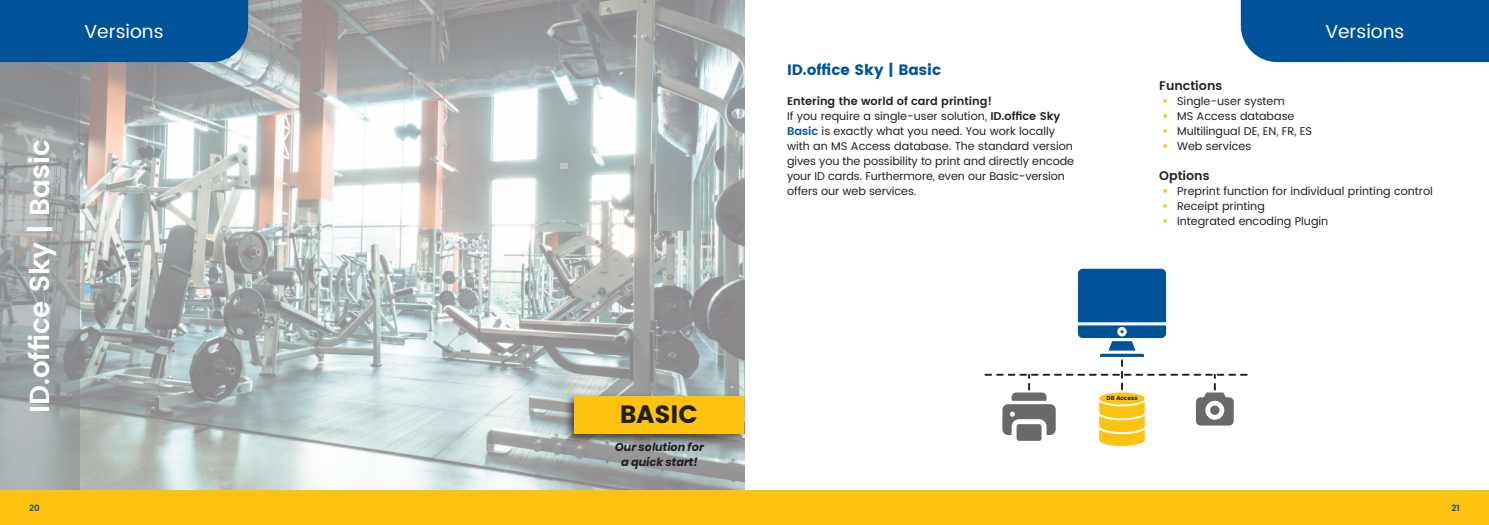
<style>
.page{position:relative;width:1489px;height:525px;background:#fff}
.page>*{position:absolute;margin:0;border:0;box-sizing:border-box;transform-origin:0 0}
.Produkttext{font:600 27.5px "Poppins";color:#fff}
.t1{font:25px "Poppins";color:#231f20}
.Seitenheadline_links{font:18.75px "Poppins";color:#fff}
.Überschrift_2{font:15px "Poppins";color:#015399}
.Fließtext{font:600 12.5px "Poppins";color:#231f20}
.Fließtext-2{font:11.25px/15px "Poppins";color:#231f20}
.Fließtext-3{font:600 11.25px "Poppins";color:#231f20}
.Fließtext-4{font:italic 700 11.25px/15px "Poppins";color:#231f20;text-align:center}
.Seitenzahl{font:600 8.75px "Poppins";color:#015399}
.t2{font:700 5.75px "Poppins";color:#231f20}
.s1{font-weight:600}
.s2{font-weight:600;color:#015399}
</style>
<div class="page">
<div style="left:1240px;top:0;width:248px;height:62px;background:#015399"></div>
<img style="left:79px;top:0;width:665px;height:490px">
<svg style="left:0;top:62px;width:79px;height:428px;background:#9fa5a6"></svg>
<div style="left:0;top:0;width:248px;height:62px;background:#015399"></div>
<svg style="left:985px;top:268px;width:262px;height:178px"></svg>
<div style="left:563px;top:391px;width:185px;height:54px;background:#231f20;opacity:.75"></div>
<div style="left:573px;top:395px;width:170px;height:38px;background:#fec210"></div>
<div style="left:0;top:490px;width:1488px;height:34px;background:#fec210"></div>
<p class="Produkttext" style="left:19px;top:413px;width:275px;rotate:-90deg">ID.office Sky | Basic</p>
<p class="Seitenheadline_links" style="left:85px;top:17px;width:80px">Versions</p>
<p class="Seitenheadline_links" style="left:1325px;top:17px;width:80px">Versions</p>
<p class="t1" style="left:619px;top:400px;width:79px">BASIC</p>
<p class="Fließtext-4" style="left:615px;top:439px;width:90px">Our solution for a quick start!</p>
<p class="Überschrift_2" style="left:787px;top:61px;width:155px">ID.office Sky | Basic</p>
<p class="Fließtext-3" style="left:787px;top:93px;width:206px">Entering the world of card printing!</p>
<p class="Fließtext-2" style="left:787px;top:109px;width:288px">If you require a single-user solution, <span class="s1">ID.office Sky </span><span class="s2">Basic</span> is exactly what you need. You work locally with an MS Access database. The standard version gives you the possibility to print and directly encode your ID cards. Furthermore, even our Basic-version offers our web services.</p>
<p class="Fließtext" style="left:1159px;top:76px;width:64px">Functions</p>
<p class="Fließtext-2" style="left:1176px;top:94px;width:109px">Single-user system</p>
<p class="Fließtext-2" style="left:1176px;top:109px;width:119px">MS Access database</p>
<p class="Fließtext-2" style="left:1176px;top:124px;width:137px">Multilingual DE, EN, FR, ES</p>
<p class="Fließtext-2" style="left:1176px;top:139px;width:76px">Web services</p>
<p class="Fließtext" style="left:1159px;top:166px;width:52px">Options</p>
<p class="Fließtext-2" style="left:1176px;top:184px;width:257px">Preprint function for individual printing control</p>
<p class="Fließtext-2" style="left:1176px;top:199px;width:89px">Receipt printing</p>
<p class="Fließtext-2" style="left:1176px;top:214px;width:153px">Integrated encoding Plugin</p>
<p class="t2" style="left:1106px;top:394px;width:33px">DB Access</p>
<p class="Seitenzahl" style="left:29px;top:500px;width:12px">20</p>
<p class="Seitenzahl" style="left:1451px;top:500px;width:10px">21</p>
</div>
